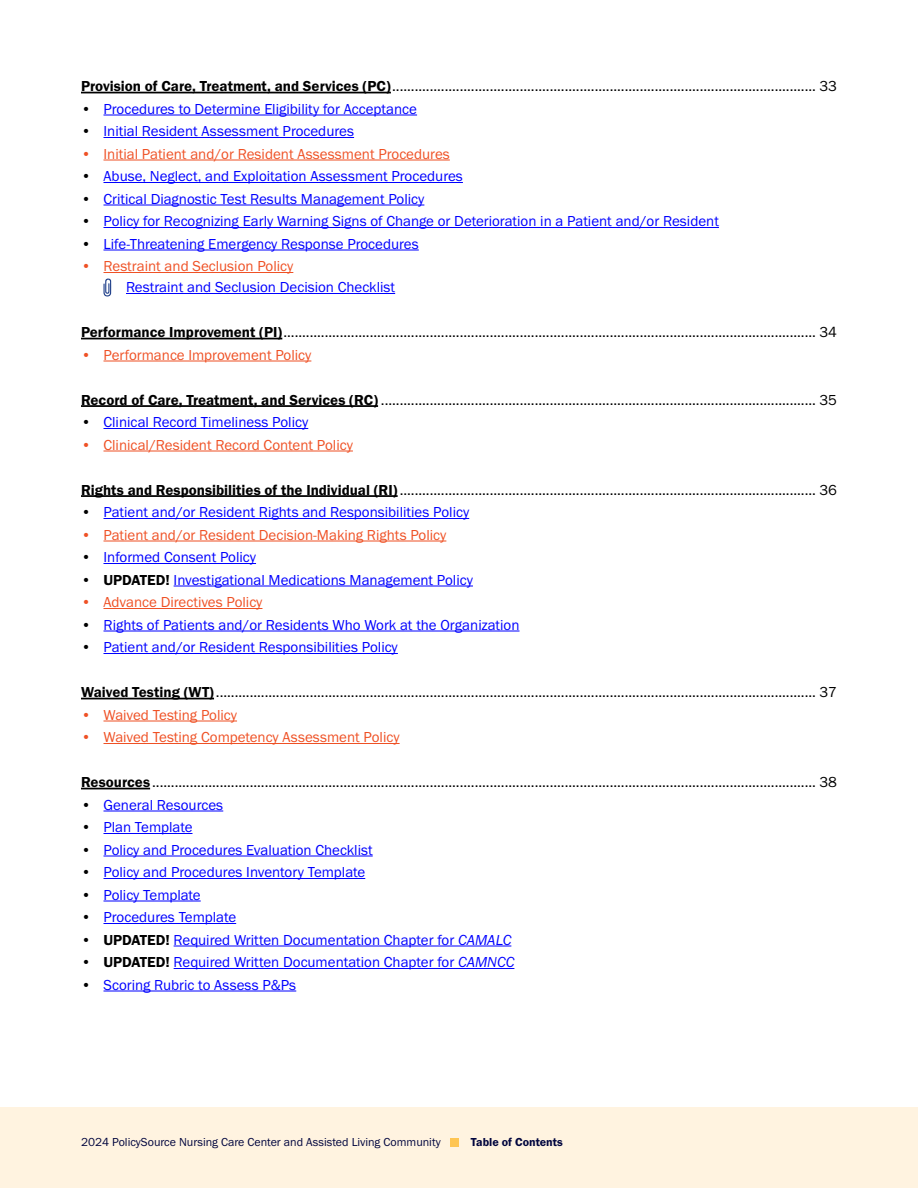
<style>
.page{position:relative;width:918px;height:1188px;background:#fff}
.page>*{position:absolute;margin:0;border:0;box-sizing:border-box;transform-origin:0 0}
.t1{font:15px "Franklin Gothic URW Boo";color:#000}
.t2{font:15px "Franklin Gothic URW Boo";color:#00f}
.t3{font:15px "Franklin Gothic URW Boo";color:#ef5125}
.t4{font:12px "Franklin Gothic URW Boo";color:#00053e}
.t5{font:12px "Franklin Gothic URW Dem";color:#00053e}
.s1{font-family:"Franklin Gothic URW Dem"}
.s2{color:#000}
.s3{font-family:"Franklin Gothic URW Dem";color:#000}
.s4{font-family:"Franklin Gothic URW Boo Ita"}
</style>
<div class="page">
<div style="left:0;top:1107px;width:918px;height:81px;background:#fff3e0"></div>
<div style="left:450px;top:1138px;width:9px;height:9px;background:#fec553"></div>
<hr style="left:81px;top:92px;width:310px;height:1px;background:#000">
<hr style="left:104px;top:115px;width:313px;height:1px;background:#00f">
<hr style="left:104px;top:137px;width:250px;height:1px;background:#00f">
<hr style="left:104px;top:160px;width:346px;height:1px;background:#ef5125">
<hr style="left:104px;top:182px;width:359px;height:1px;background:#00f">
<hr style="left:104px;top:205px;width:320px;height:1px;background:#00f">
<hr style="left:104px;top:227px;width:615px;height:1px;background:#00f">
<hr style="left:104px;top:250px;width:315px;height:1px;background:#00f">
<hr style="left:104px;top:272px;width:189px;height:1px;background:#ef5125">
<hr style="left:126px;top:293px;width:269px;height:1px;background:#00f">
<hr style="left:81px;top:338px;width:201px;height:1px;background:#000">
<hr style="left:104px;top:361px;width:207px;height:1px;background:#ef5125">
<hr style="left:81px;top:405px;width:297px;height:2px;background:#000">
<hr style="left:104px;top:428px;width:204px;height:1px;background:#00f">
<hr style="left:104px;top:451px;width:249px;height:1px;background:#ef5125">
<hr style="left:81px;top:495px;width:317px;height:2px;background:#000">
<hr style="left:104px;top:518px;width:365px;height:1px;background:#00f">
<hr style="left:104px;top:541px;width:342px;height:1px;background:#ef5125">
<hr style="left:104px;top:563px;width:152px;height:1px;background:#00f">
<hr style="left:174px;top:586px;width:299px;height:1px;background:#00f">
<hr style="left:104px;top:608px;width:158px;height:1px;background:#ef5125">
<hr style="left:104px;top:631px;width:416px;height:1px;background:#00f">
<hr style="left:104px;top:653px;width:294px;height:1px;background:#00f">
<hr style="left:81px;top:698px;width:133px;height:1px;background:#000">
<hr style="left:104px;top:721px;width:133px;height:1px;background:#ef5125">
<hr style="left:104px;top:743px;width:296px;height:1px;background:#ef5125">
<hr style="left:81px;top:788px;width:69px;height:1px;background:#000">
<hr style="left:104px;top:811px;width:119px;height:1px;background:#00f">
<hr style="left:104px;top:833px;width:88px;height:1px;background:#00f">
<hr style="left:104px;top:856px;width:269px;height:1px;background:#00f">
<hr style="left:104px;top:878px;width:261px;height:1px;background:#00f">
<hr style="left:104px;top:901px;width:97px;height:1px;background:#00f">
<hr style="left:104px;top:923px;width:132px;height:1px;background:#00f">
<hr style="left:174px;top:946px;width:337px;height:1px;background:#00f">
<hr style="left:174px;top:968px;width:340px;height:1px;background:#00f">
<hr style="left:104px;top:991px;width:192px;height:1px;background:#00f">
<svg style="left:103px;top:278px;width:8px;height:19px"></svg>
<p class="t1" style="left:81px;top:77px;width:757px"><span class="s1">Provision of Care, Treatment, and Services (PC)</span>................................................................................................................. 33</p>
<p class="t2" style="left:81px;top:99px;width:338px"><span class="s2">•</span> Procedures to Determine Eligibility for Acceptance</p>
<p class="t2" style="left:81px;top:122px;width:275px"><span class="s2">•</span> Initial Resident Assessment Procedures</p>
<p class="t3" style="left:81px;top:144px;width:370px">• Initial Patient and/or Resident Assessment Procedures</p>
<p class="t2" style="left:81px;top:167px;width:383px"><span class="s2">•</span> Abuse, Neglect, and Exploitation Assessment Procedures</p>
<p class="t2" style="left:81px;top:189px;width:345px"><span class="s2">•</span> Critical Diagnostic Test Results Management Policy</p>
<p class="t2" style="left:81px;top:212px;width:639px"><span class="s2">•</span> Policy for Recognizing Early Warning Signs of Change or Deterioration in a Patient and/or Resident</p>
<p class="t2" style="left:81px;top:234px;width:339px"><span class="s2">•</span> Life-Threatening Emergency Response Procedures</p>
<p class="t3" style="left:81px;top:257px;width:214px">• Restraint and Seclusion Policy</p>
<p class="t2" style="left:126px;top:278px;width:271px">Restraint and Seclusion Decision Checklist</p>
<p class="t1" style="left:81px;top:323px;width:757px"><span class="s1">Performance Improvement (PI)</span>.............................................................................................................................................. 34</p>
<p class="t3" style="left:81px;top:345px;width:232px">• Performance Improvement Policy</p>
<p class="t1" style="left:81px;top:390px;width:757px"><span class="s1">Record of Care, Treatment, and Services (RC)</span> .................................................................................................................... 35</p>
<p class="t2" style="left:81px;top:413px;width:229px"><span class="s2">•</span> Clinical Record Timeliness Policy</p>
<p class="t3" style="left:81px;top:435px;width:273px">• Clinical/Resident Record Content Policy</p>
<p class="t1" style="left:81px;top:480px;width:757px"><span class="s1">Rights and Responsibilities of the Individual (RI)</span>............................................................................................................... 36</p>
<p class="t2" style="left:81px;top:503px;width:390px"><span class="s2">•</span> Patient and/or Resident Rights and Responsibilities Policy</p>
<p class="t3" style="left:81px;top:525px;width:367px">• Patient and/or Resident Decision-Making Rights Policy</p>
<p class="t2" style="left:81px;top:548px;width:177px"><span class="s2">•</span> Informed Consent Policy</p>
<p class="t2" style="left:81px;top:570px;width:393px"><span class="s2">•</span> <span class="s3">UPDATED!</span> Investigational Medications Management Policy</p>
<p class="t3" style="left:81px;top:593px;width:183px">• Advance Directives Policy</p>
<p class="t2" style="left:81px;top:615px;width:440px"><span class="s2">•</span> Rights of Patients and/or Residents Who Work at the Organization</p>
<p class="t2" style="left:81px;top:638px;width:318px"><span class="s2">•</span> Patient and/or Resident Responsibilities Policy</p>
<p class="t1" style="left:81px;top:683px;width:757px"><span class="s1">Waived Testing (WT)</span>................................................................................................................................................................ 37</p>
<p class="t3" style="left:81px;top:705px;width:158px">• Waived Testing Policy</p>
<p class="t3" style="left:81px;top:728px;width:320px">• Waived Testing Competency Assessment Policy</p>
<p class="t1" style="left:81px;top:773px;width:757px"><span class="s1">Resources</span> ................................................................................................................................................................................. 38</p>
<p class="t2" style="left:81px;top:795px;width:144px"><span class="s2">•</span> General Resources</p>
<p class="t2" style="left:81px;top:818px;width:113px"><span class="s2">•</span> Plan Template</p>
<p class="t2" style="left:81px;top:840px;width:293px"><span class="s2">•</span> Policy and Procedures Evaluation Checklist</p>
<p class="t2" style="left:81px;top:863px;width:286px"><span class="s2">•</span> Policy and Procedures Inventory Template</p>
<p class="t2" style="left:81px;top:885px;width:121px"><span class="s2">•</span> Policy Template</p>
<p class="t2" style="left:81px;top:908px;width:157px"><span class="s2">•</span> Procedures Template</p>
<p class="t2" style="left:81px;top:930px;width:432px"><span class="s2">•</span> <span class="s3">UPDATED!</span> Required Written Documentation Chapter for <span class="s4">CAMALC</span></p>
<p class="t2" style="left:81px;top:953px;width:435px"><span class="s2">•</span> <span class="s3">UPDATED!</span> Required Written Documentation Chapter for <span class="s4">CAMNCC</span></p>
<p class="t2" style="left:81px;top:975px;width:217px"><span class="s2">•</span> Scoring Rubric to Assess P&amp;Ps</p>
<p class="t4" style="left:81px;top:1135px;width:361px">2024 PolicySource Nursing Care Center and Assisted Living Community</p>
<p class="t5" style="left:471px;top:1135px;width:94px">Table of Contents</p>
</div>
